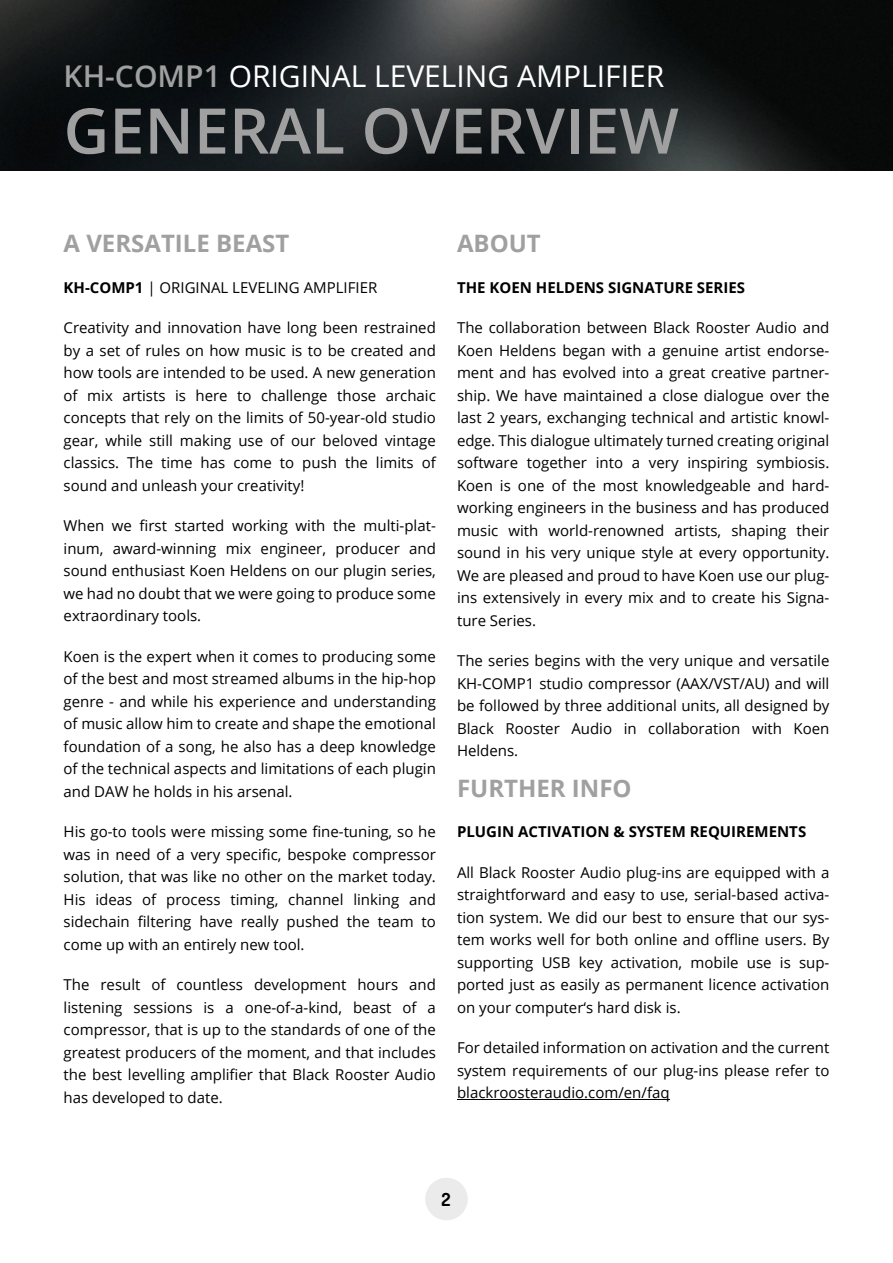
<style>
.page{position:relative;width:893px;height:1263px;background:#fff}
.page>*{position:absolute;margin:0;border:0;box-sizing:border-box;transform-origin:0 0}
.t1{font:600 63px "Open Sans";color:#a0a0a0}
.t2{font:30px "Open Sans";color:#fff}
.t3{font:700 24px "Open Sans";color:#a0a0a0}
.t4{font:700 18px "Dosis";color:#000}
.t5{font:15px/22.5px "Open Sans";color:#000;text-align:justify}
.t6{font:700 15px "Open Sans";color:#000}
.s1{font-weight:600;color:#a0a0a0}
.s2{font-weight:700}
</style>
<div class="page">
<img style="left:0;top:0;width:893px;height:170px">
<div style="left:425px;top:1178px;width:43px;height:42px;background:#ebebeb;border-radius:50%"></div>
<hr style="left:457px;top:1099px;width:213px;height:1px;background:#000">
<h2 class="t2" style="left:64px;top:64px;width:602px"><span class="s1">KH-COMP1</span> ORIGINAL LEVELING AMPLIFIER</h2>
<h1 class="t1" style="left:64px;top:105px;width:617px">GENERAL OVERVIEW</h1>
<h3 class="t3" style="left:64px;top:234px;width:227px">A VERSATILE BEAST</h3>
<p class="t5" style="left:64px;top:277px;width:315px"><span class="s2">KH-COMP1</span> | ORIGINAL LEVELING AMPLIFIER</p>
<p class="t5" style="left:64px;top:318px;width:374px">Creativity and innovation have long been restrained by a set of rules on how music is to be created and how tools are intended to be used. A new generation of mix artists is here to challenge those archaic concepts that rely on the limits of 50-year-old studio gear, while still making use of our beloved vintage classics. The time has come to push the limits of sound and unleash your creativity!</p>
<p class="t5" style="left:64px;top:516px;width:374px">When we first started working with the multi-plat&shy;inum, award-winning mix engineer, producer and sound enthusiast Koen Heldens on our plugin series, we had no doubt that we were going to produce some extraordinary tools.</p>
<p class="t5" style="left:64px;top:646px;width:374px">Koen is the expert when it comes to producing some of the best and most streamed albums in the hip-hop genre - and while his experience and understanding of music allow him to create and shape the emotional foundation of a song, he also has a deep knowledge of the technical aspects and limitations of each plugin and DAW he holds in his arsenal.</p>
<p class="t5" style="left:64px;top:822px;width:374px">His go-to tools were missing some fine-tuning, so he was in need of a very specific, bespoke compressor solution, that was like no other on the market today.<br>His ideas of process timing, channel linking and sidechain filtering have really pushed the team to come up with an entirely new tool.</p>
<p class="t5" style="left:64px;top:975px;width:374px">The result of countless development hours and listening sessions is a one-of-a-kind, beast of a compressor, that is up to the standards of one of the greatest producers of the moment, and that includes the best levelling amplifier that Black Rooster Audio has developed to date.</p>
<h3 class="t3" style="left:457px;top:234px;width:85px">ABOUT</h3>
<p class="t6" style="left:457px;top:281px;width:290px">THE KOEN HELDENS SIGNATURE SERIES</p>
<p class="t5" style="left:457px;top:318px;width:374px">The collaboration between Black Rooster Audio and Koen Heldens began with a genuine artist endorse&shy;ment and has evolved into a great creative partner&shy;ship. We have maintained a close dialogue over the last 2 years, exchanging technical and artistic knowl&shy;edge. This dialogue ultimately turned creating original software together into a very inspiring symbiosis.<br>Koen is one of the most knowledgeable and hard&shy;working engineers in the business and has produced music with world-renowned artists, shaping their sound in his very unique style at every opportunity.<br>We are pleased and proud to have Koen use our plug&shy;ins extensively in every mix and to create his Signa&shy;ture Series.</p>
<p class="t5" style="left:457px;top:651px;width:374px">The series begins with the very unique and versatile KH-COMP1 studio compressor (AAX/VST/AU) and will be followed by three additional units, all designed by Black Rooster Audio in collaboration with Koen Heldens.</p>
<h3 class="t3" style="left:457px;top:778px;width:176px">FURTHER INFO</h3>
<p class="t6" style="left:457px;top:826px;width:351px">PLUGIN ACTIVATION &amp; SYSTEM REQUIREMENTS</p>
<p class="t5" style="left:457px;top:862px;width:374px">All Black Rooster Audio plug-ins are equipped with a straightforward and easy to use, serial-based activa&shy;tion system. We did our best to ensure that our sys&shy;tem works well for both online and offline users. By supporting USB key activation, mobile use is sup&shy;ported just as easily as permanent licence activation on your computer‘s hard disk is.</p>
<p class="t5" style="left:457px;top:1038px;width:374px">For detailed information on activation and the current system requirements of our plug-ins please refer to blackroosteraudio.com/en/faq</p>
<p class="t4" style="left:442px;top:1187px;width:11px">2</p>
</div>
